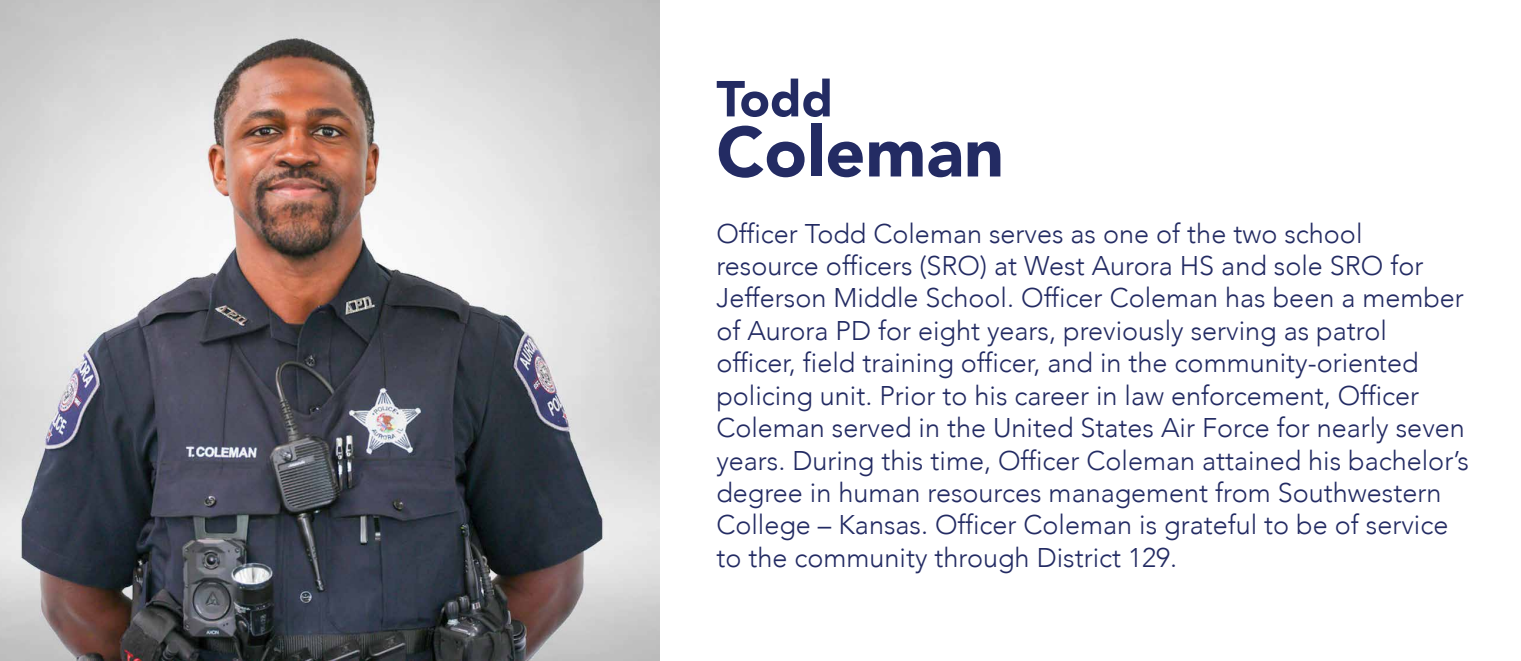
<style>
.page{position:relative;width:1521px;height:661px;background:#fff}
.page>*{position:absolute;margin:0;border:0;box-sizing:border-box;transform-origin:0 0}
.t1{font:900 70px "Avenir";color:#232b63}
.t2{font:900 50px "Avenir";color:#232b63}
.t3{font:300 27px/32.4px "Avenir";color:#232b63}
</style>
<div class="page">
<img style="left:0;top:0;width:659px;height:660px">
<h2 class="t2" style="left:716px;top:56px;width:118px">Todd</h2>
<h1 class="t1" style="left:716px;top:92px;width:289px">Coleman</h1>
<p class="t3" style="left:716px;top:217px;width:754px">Officer Todd Coleman serves as one of the two school resource officers (SRO) at West Aurora HS and sole SRO for Jefferson Middle School. Officer Coleman has been a member of Aurora PD for eight years, previously serving as patrol officer, field training officer, and in the community-oriented policing unit. Prior to his career in law enforcement, Officer Coleman served in the United States Air Force for nearly seven years. During this time, Officer Coleman attained his bachelor’s degree in human resources management from Southwestern College – Kansas. Officer Coleman is grateful to be of service to the community through District 129.</p>
</div>
